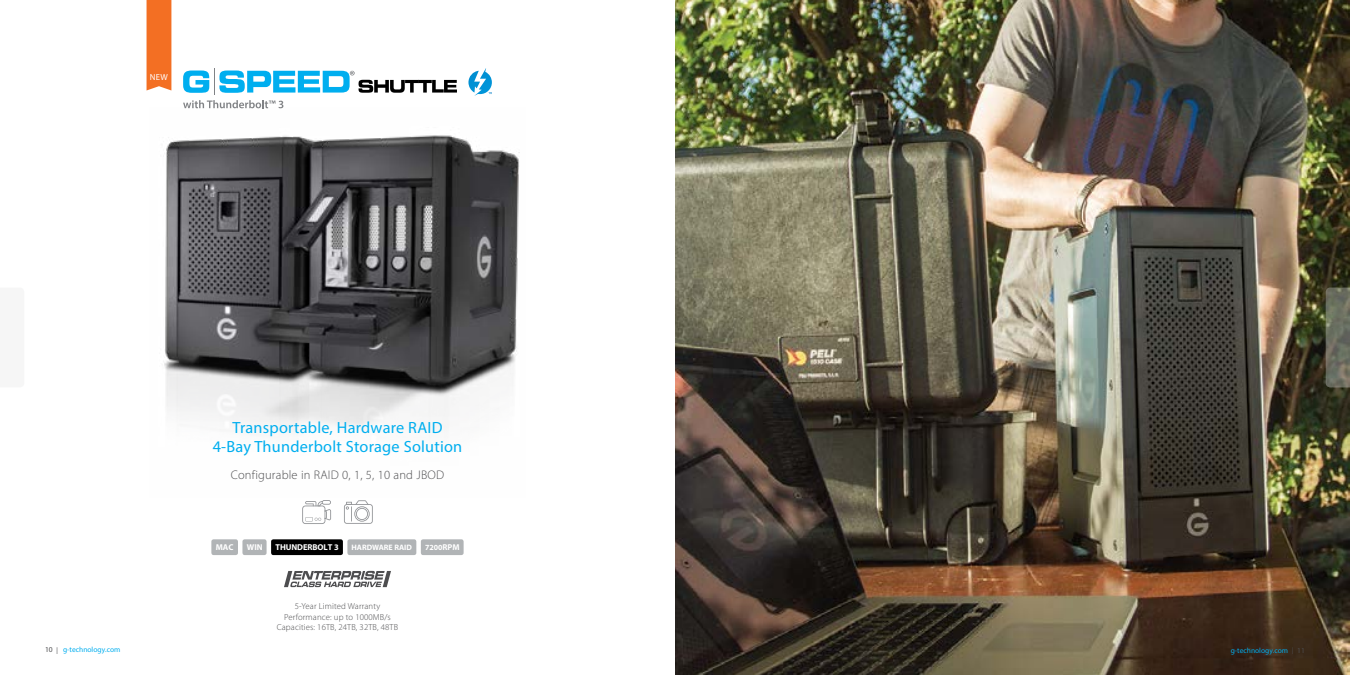
<style>
.page{position:relative;width:1350px;height:675px;background:#fff}
.page>*{position:absolute;margin:0;border:0;box-sizing:border-box;transform-origin:0 0}
.t1{font:16.25px/18.8px "Myriad Pro";letter-spacing:.015em;color:#00aeef;text-align:center}
.t2{font:300 12.5px "Myriad Pro";letter-spacing:.015em;color:#4d4d4f}
.t3{font:300 8.75px/10.5px "Myriad Pro";letter-spacing:.015em;color:#4d4d4f;text-align:center}
.t4{font:8.75px "Myriad Pro";color:#fff}
.t5{font:700 8.5px "Myriad Pro";letter-spacing:-.01em;color:#fff}
.t6{font:700 7.88px "Myriad Pro";color:#fff}
.t7{font:7.5px "Myriad Pro";color:#00aeef}
.s1{font-size:8.5px}
.s2{color:#4d4d4f}
.s3{font-weight:300;font-size:10px;color:#4d4d4f}
</style>
<div class="page">
<img style="left:164px;top:108px;width:356px;height:324px">
<img style="left:675px;top:0;width:675px;height:675px">
<div style="left:211px;top:539px;width:27px;height:16px;background:#b1b4b6;border-radius:2px"></div>
<div style="left:271px;top:539px;width:72px;height:16px;background:#000;border-radius:2px"></div>
<div style="left:242px;top:539px;width:25px;height:16px;background:#b1b4b6;border-radius:2px"></div>
<div style="left:421px;top:539px;width:43px;height:16px;background:#b1b4b6;border-radius:2px"></div>
<div style="left:347px;top:539px;width:69px;height:16px;background:#b1b4b6;border-radius:2px"></div>
<svg style="left:284px;top:571px;width:107px;height:16px"></svg>
<svg style="left:302px;top:500px;width:29px;height:24px"></svg>
<svg style="left:344px;top:500px;width:29px;height:24px"></svg>
<svg style="left:468px;top:68px;width:24px;height:28px"></svg>
<svg style="left:183px;top:68px;width:274px;height:40px"></svg>
<div style="left:147px;top:0;width:24px;height:91px;background:#f36f23"></div>
<svg style="left:1326px;top:288px;width:24px;height:99px;background:#6c6f61"></svg>
<p class="t4" style="left:150px;top:72px;width:19px">NEW</p>
<h1 class="t1" style="left:213px;top:418px;width:251px">Transportable, Hardware RAID<br>4-Bay Thunderbolt Storage Solution</h1>
<h2 class="t2" style="left:231px;top:468px;width:215px">Configurable in RAID 0, 1, 5, 10 and JBOD</h2>
<p class="t5" style="left:216px;top:542px;width:19px">MAC</p>
<p class="t5" style="left:247px;top:542px;width:17px">WIN</p>
<p class="t5" style="left:275px;top:542px;width:65px">THUNDERBOLT 3</p>
<p class="t6" style="left:351px;top:542px;width:62px">HARDWARE RAID</p>
<p class="t6" style="left:425px;top:543px;width:36px">7200<span class="s1">RPM</span></p>
<p class="t3" style="left:277px;top:601px;width:123px">5-Year Limited Warranty<br>Performance: up to 1000MB/s<br>Capacities: 16TB, 24TB, 32TB, 48TB</p>
<p class="t7" style="left:45px;top:645px;width:77px"><span class="s2">10</span> <span class="s3">I</span> g-technology.com</p>
<p class="t7" style="left:1231px;top:645px;width:76px">g-technology.com <span class="s3">I</span> <span class="s2">11</span></p>
</div>
